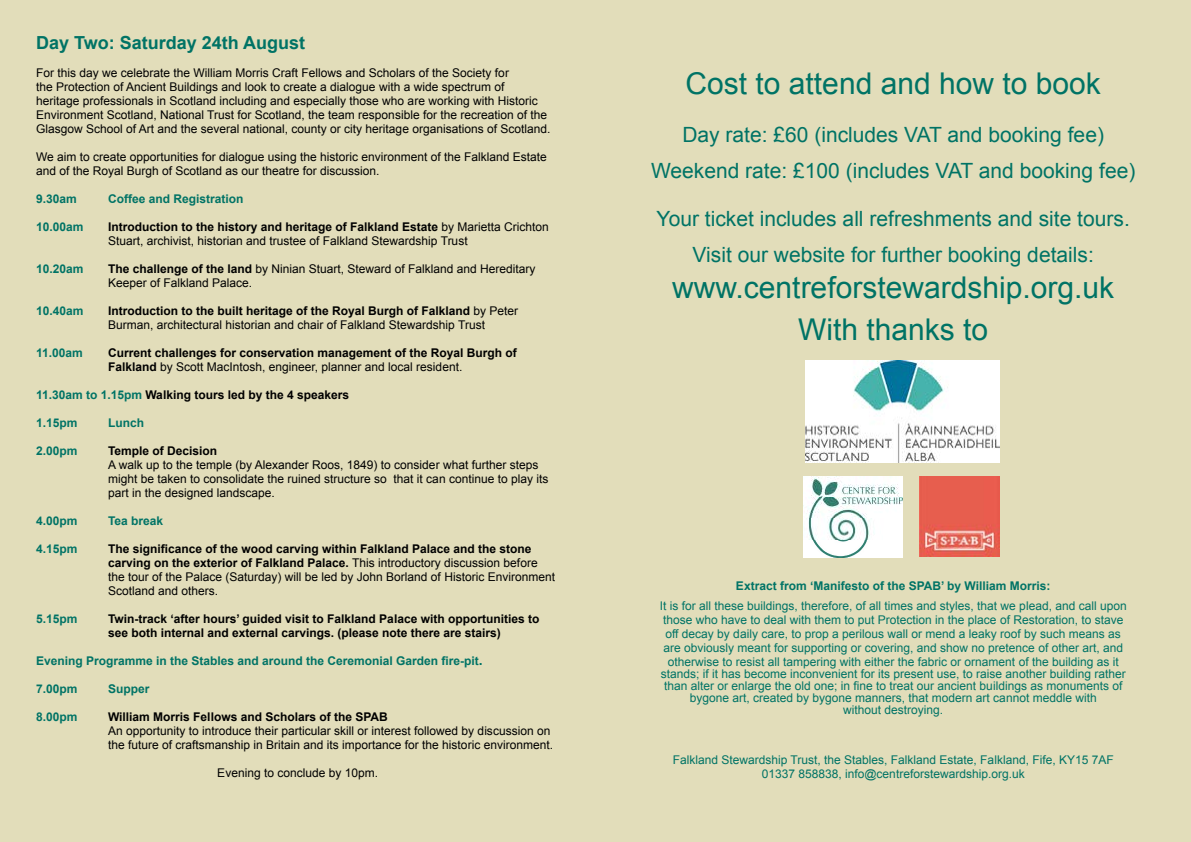
<style>
.page{position:relative;width:1191px;height:842px;background:#e2ddba}
.page>*{position:absolute;margin:0;border:0;box-sizing:border-box;transform-origin:0 0}
.t1{font:30px/42px "Arial";color:#007365;text-align:center}
.t2{font:21px/36px "Arial";color:#007365;text-align:center}
.t3{font:700 18px "Arial";color:#007365}
.t4{font:12px/14px "Arial";color:#000}
.t5{font:12px/14px "Arial";color:#007365;text-align:center}
.t6{font:700 12px/14px "Arial";color:#000}
.t7{font:700 12px "Arial";color:#007365}
.s1{font-weight:700}
.s2{font-weight:400}
.s3{color:#007365}
.s4{font-size:14px}
</style>
<div class="page">
<img style="left:805px;top:361px;width:194px;height:101px">
<img style="left:919px;top:477px;width:80px;height:80px">
<img style="left:803px;top:476px;width:99px;height:82px">
<h3 class="t3" style="left:36px;top:31px;width:271px">Day Two: Saturday 24th August</h3>
<p class="t4" style="left:36px;top:66px;width:516px">For this day we celebrate the William Morris Craft Fellows and Scholars of the Society for<br>the Protection of Ancient Buildings and look to create a dialogue with a wide spectrum of heritage professionals in Scotland including and especially those who are working with Historic Environment Scotland, National Trust for Scotland, the team responsible for the recreation of the Glasgow School of Art and the several national, county or city heritage organisations of Scotland.</p>
<p class="t4" style="left:36px;top:150px;width:512px">We aim to create opportunities for dialogue using the historic environment of the Falkland Estate and of the Royal Burgh of Scotland as our theatre for discussion.</p>
<p class="t7" style="left:36px;top:191px;width:42px">9.30am</p>
<p class="t7" style="left:108px;top:191px;width:137px">Coffee and Registration</p>
<p class="t7" style="left:36px;top:219px;width:49px">10.00am</p>
<p class="t4" style="left:108px;top:220px;width:442px"><span class="s1">Introduction to the history and heritage of Falkland Estate</span> by Marietta Crichton<br>Stuart, archivist, historian and trustee of Falkland Stewardship Trust</p>
<p class="t7" style="left:36px;top:261px;width:49px">10.20am</p>
<p class="t4" style="left:108px;top:262px;width:429px"><span class="s1">The challenge of the land</span> by Ninian Stuart, Steward of Falkland and Hereditary<br>Keeper of Falkland Palace.</p>
<p class="t7" style="left:36px;top:303px;width:49px">10.40am</p>
<p class="t4" style="left:108px;top:304px;width:412px"><span class="s1">Introduction to the built heritage of the Royal Burgh of Falkland</span> by Peter<br>Burman, architectural historian and chair of Falkland Stewardship Trust</p>
<p class="t7" style="left:36px;top:345px;width:48px">11.00am</p>
<p class="t6" style="left:108px;top:346px;width:410px">Current challenges for conservation management of the Royal Burgh of<br>Falkland <span class="s2">by Scott MacIntosh, engineer, planner and local resident.</span></p>
<p class="t6" style="left:36px;top:388px;width:315px"><span class="s3">11.30am to 1.15pm</span> Walking tours led by the 4 speakers</p>
<p class="t7" style="left:36px;top:415px;width:43px">1.15pm</p>
<p class="t7" style="left:108px;top:415px;width:37px">Lunch</p>
<p class="t7" style="left:36px;top:443px;width:43px">2.00pm</p>
<p class="t6" style="left:108px;top:444px;width:111px">Temple of Decision</p>
<p class="t4" style="left:108px;top:458px;width:442px">A walk up to the temple (by Alexander Roos, 1849) to consider what further steps might be taken to consolidate the ruined structure so that it can continue to play its part in the designed landscape.</p>
<p class="t7" style="left:36px;top:513px;width:43px">4.00pm</p>
<p class="t7" style="left:108px;top:513px;width:57px">Tea break</p>
<p class="t7" style="left:36px;top:541px;width:43px">4.15pm</p>
<p class="t4" style="left:108px;top:542px;width:448px"><span class="s1">The significance of the wood carving within Falkland Palace and the stone carving on the exterior of Falkland Palace.</span> This introductory discussion before the tour of the Palace (Saturday) will be led by John Borland of Historic Environment Scotland and others.</p>
<p class="t7" style="left:36px;top:611px;width:43px">5.15pm</p>
<p class="t6" style="left:108px;top:612px;width:433px">Twin-track ‘after hours’ guided visit to Falkland Palace with opportunities to see both internal and external carvings. (please note there are stairs)</p>
<p class="t7" style="left:36px;top:653px;width:448px">Evening Programme in the Stables and around the Ceremonial Garden fire-pit<span class="s4">.</span></p>
<p class="t7" style="left:36px;top:681px;width:43px">7.00pm</p>
<p class="t7" style="left:108px;top:681px;width:43px">Supper</p>
<p class="t7" style="left:36px;top:709px;width:43px">8.00pm</p>
<p class="t6" style="left:108px;top:710px;width:281px">William Morris Fellows and Scholars of the SPAB</p>
<p class="t4" style="left:108px;top:724px;width:446px">An opportunity to introduce their particular skill or interest followed by discussion on the future of craftsmanship in Britain and its importance for the historic environment.</p>
<p class="t4" style="left:217px;top:766px;width:162px">Evening to conclude by 10pm.</p>
<h1 class="t1" style="left:685px;top:63px;width:417px">Cost to attend and how to book</h1>
<h2 class="t2" style="left:651px;top:117px;width:486px">Day rate: £60 (includes VAT and booking fee)<br>Weekend rate: £100 (includes VAT and booking fee)</h2>
<h2 class="t2" style="left:656px;top:201px;width:475px">Your ticket includes all refreshments and site tours.<br>Visit our website for further booking details:</h2>
<h1 class="t1" style="left:672px;top:267px;width:443px">www.centreforstewardship.org.uk<br>With thanks to</h1>
<p class="t7" style="left:736px;top:578px;width:316px">Extract from ‘Manifesto of the SPAB’ by William Morris:</p>
<p class="t5" style="left:659px;top:599px;width:468px">It is for all these buildings, therefore, of all times and styles, that we plead, and call upon those who have to deal with them to put Protection in the place of Restoration, to stave off decay by daily care, to prop a perilous wall or mend a leaky roof by such means as are obviously meant for supporting or covering, and show no pretence of other art, and otherwise to resist all tampering with either the fabric or ornament of the building as it</p>
<p class="t5" style="left:660px;top:668px;width:466px;line-height:12px">stands; if it has become inconvenient for its present use, to raise another building rather than alter or enlarge the old one; in fine to treat our ancient buildings as monuments of bygone art, created by bygone manners, that modern art cannot meddle with<br>without destroying.</p>
<p class="t5" style="left:672px;top:753px;width:442px">Falkland Stewardship Trust, the Stables, Falkland Estate, Falkland, Fife, KY15 7AF<br>01337 858838, info@centreforstewardship.org.uk</p>
</div>
